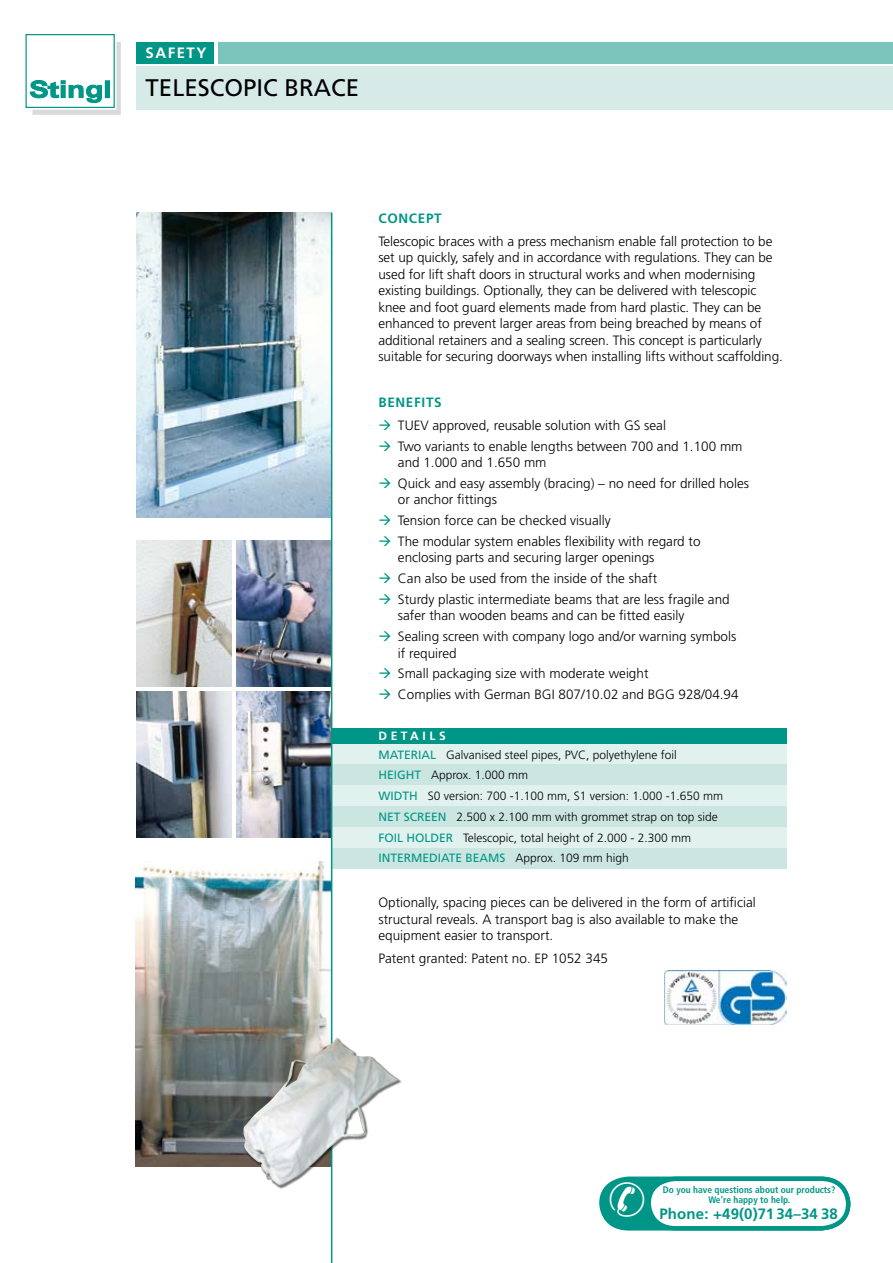
<style>
.page{position:relative;width:893px;height:1263px;background:#fff}
.page>*{position:absolute;margin:0;border:0;box-sizing:border-box;transform-origin:0 0}
.t1{font:24px "Frutiger";color:#000}
.t2{font:700 15px "Frutiger";letter-spacing:.01em;color:#009687}
.t3{font:700 15px "Frutiger";letter-spacing:.1em;color:#fff}
.t4{font:300 13.5px/16.5px "Frutiger";color:#000}
.t5{font:700 13.5px "Frutiger";letter-spacing:.05em;color:#009687}
.t6{font:300 12px/20.7px "Frutiger";color:#000}
.t7{font:700 condensed 9.45px/10.5px "Frutiger";color:#009687;text-align:center}
.s1{font-weight:700;color:#fff}
.s2{font-weight:400;color:#009687}
</style>
<div class="page">
<div style="left:332px;top:728px;width:455px;height:139px;background:#e1f1ed"></div>
<div style="left:332px;top:848px;width:455px;height:21px;background:#cbe6e1"></div>
<div style="left:332px;top:806px;width:455px;height:21px;background:#cbe6e1"></div>
<div style="left:332px;top:728px;width:455px;height:16px;background:#009687"></div>
<div style="left:332px;top:764px;width:455px;height:21px;background:#cbe6e1"></div>
<img style="left:236px;top:541px;width:95px;height:145px">
<img style="left:236px;top:691px;width:95px;height:147px">
<img style="left:136px;top:541px;width:96px;height:145px">
<img style="left:136px;top:691px;width:96px;height:147px">
<img style="left:136px;top:862px;width:195px;height:304px">
<div style="left:217px;top:42px;width:676px;height:21px;background:#7bc5bc"></div>
<div style="left:136px;top:67px;width:757px;height:43px;background:#d6ebe7"></div>
<div style="left:136px;top:42px;width:80px;height:21px;background:#009687"></div>
<div style="left:26px;top:34px;width:89px;height:74px;border:1px solid #009687"></div>
<svg style="left:30px;top:42px;width:91px;height:73px"></svg>
<hr style="left:105px;top:81px;width:4px;height:17px;background:#009687">
<div style="left:105px;top:80px;width:5px;height:18px;border:1px solid #009687"></div>
<hr style="left:214px;top:40px;width:4px;height:25px;background:#fff">
<img style="left:136px;top:213px;width:195px;height:304px">
<hr style="left:331px;top:213px;width:1px;height:1050px;background:#009687">
<div style="left:242px;top:1037px;width:160px;height:152px;background:#fff"></div>
<img style="left:243px;top:1038px;width:156px;height:148px">
<img style="left:665px;top:970px;width:121px;height:54px">
<svg style="left:599px;top:1176px;width:252px;height:55px"></svg>
<p class="t3" style="left:146px;top:44px;width:62px">SAFETY</p>
<h1 class="t1" style="left:146px;top:74px;width:215px">TELESCOPIC BRACE</h1>
<p class="t5" style="left:378px;top:210px;width:65px">CONCEPT</p>
<p class="t4" style="left:378px;top:233px;width:406px">Telescopic braces with a press mechanism enable fall protection to be set up quickly, safely and in accordance with regulations. They can be used for lift shaft doors in structural works and when modernising existing buildings. Optionally, they can be delivered with telescopic knee and foot guard elements made from hard plastic. They can be enhanced to prevent larger areas from being breached by means of additional retainers and a sealing screen. This concept is particularly suitable for securing doorways when installing lifts without scaffolding.</p>
<p class="t5" style="left:378px;top:394px;width:65px">BENEFITS</p>
<p class="t4" style="left:398px;top:415px;width:346px;line-height:20.7px">TUEV approved, reusable solution with GS seal<br>Two variants to enable lengths between 700 and 1.100 mm</p>
<p class="t4" style="left:398px;top:452px;width:353px;line-height:20.7px">and 1.000 and 1.650 mm<br>Quick and easy assembly (bracing) – no need for drilled holes</p>
<p class="t4" style="left:398px;top:489px;width:304px;line-height:20.7px">or anchor fittings<br>Tension force can be checked visually<br>The modular system enables flexibility with regard to</p>
<p class="t4" style="left:398px;top:547px;width:333px;line-height:20.7px">enclosing parts and securing larger openings<br>Can also be used from the inside of the shaft<br>Sturdy plastic intermediate beams that are less fragile and</p>
<p class="t4" style="left:398px;top:605px;width:340px;line-height:20.7px">safer than wooden beams and can be fitted easily<br>Sealing screen with company logo and/or warning symbols</p>
<p class="t4" style="left:398px;top:643px;width:342px;line-height:20.7px">if required<br>Small packaging size with moderate weight<br>Complies with German BGI 807/10.02 and BGG 928/04.94</p>
<p class="t6" style="left:378px;top:727px;width:300px;line-height:18.8px"><span class="s1">DETAILS<br></span><span class="s2">MATERIAL</span> Galvanised steel pipes, PVC, polyethylene foil</p>
<p class="t6" style="left:378px;top:765px;width:346px"><span class="s2">HEIGHT</span> Approx. 1.000 mm<br><span class="s2">WIDTH</span> S0 version: 700 -1.100 mm, S1 version: 1.000 -1.650 mm <span class="s2">NET SCREEN</span> 2.500 x 2.100 mm with grommet strap on top side <span class="s2">FOIL HOLDER</span> Telescopic, total height of 2.000 - 2.300 mm <span class="s2">INTERM EDIATE BEAMS</span> Approx. 109 mm high</p>
<p class="t4" style="left:378px;top:895px;width:379px">Optionally, spacing pieces can be delivered in the form of artificial structural reveals. A transport bag is also available to make the equipment easier to transport.</p>
<p class="t4" style="left:378px;top:950px;width:231px">Patent granted: Patent no. EP 1052 345</p>
<p class="t7" style="left:663px;top:1184px;width:174px">Do you have questions about our products?<br>We're happy to help.</p>
<p class="t2" style="left:659px;top:1205px;width:180px">PHONE: +49(0)71 34–34 38</p>
</div>
